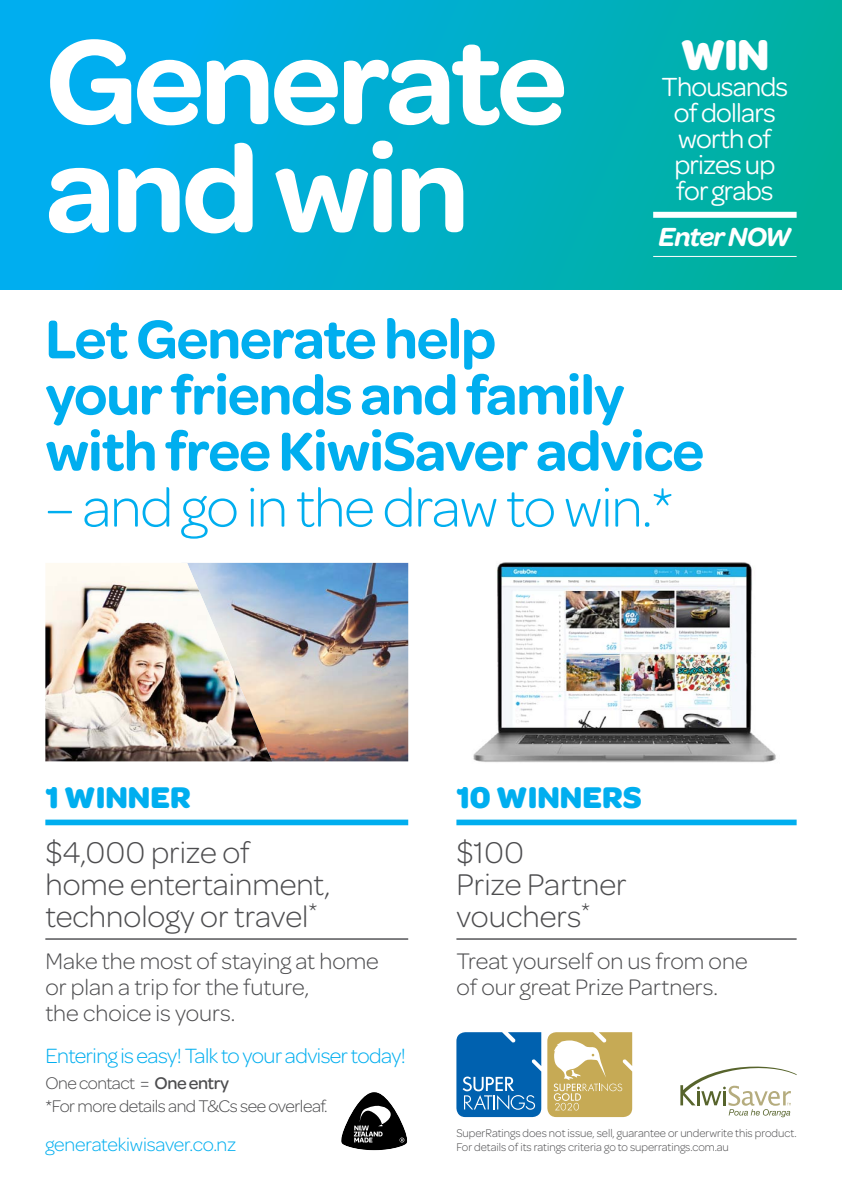
<style>
.page{position:relative;width:842px;height:1191px;background:#fff}
.page>*{position:absolute;margin:0;border:0;box-sizing:border-box;transform-origin:0 0}
.t1{font:600 128px/108px "Omnes";letter-spacing:-.03em;color:#fff}
.t2{font:600 58px/56px "Omnes";letter-spacing:-.02em;color:#00aeef}
.t3{font:300 58px "Omnes";letter-spacing:-.02em;color:#00aeef}
.t4{font:700 46px "Omnes";color:#fff}
.t5{font:300 32px/32px "Omnes";color:#4d4d4f}
.t6{font:700 32px "Omnes";color:#00aeef}
.t7{font:28px/26px "Omnes";letter-spacing:-.03em;color:#fff;text-align:center}
.t8{font:italic 600 28px "Omnes";letter-spacing:-.035em;color:#fff}
.t9{font:300 24px/26px "Omnes";color:#4d4d4f}
.t10{font:300 22px "Omnes";letter-spacing:-.025em;color:#00aeef}
.t11{font:300 20px "Omnes";letter-spacing:-.01em;color:#00aeef}
.t12{font:300 18px/22.8px "Omnes";letter-spacing:-.025em;color:#4d4d4f}
.t13{font:300 12px/14px "Omnes";color:#4d4d4f}
.s1{font-weight:500}
</style>
<div class="page">
<div style="left:0;top:0;width:842px;height:289px;background:linear-gradient(to right,#00adfa,#00b09b)"></div>
<div style="left:45px;top:819px;width:363px;height:6px;background:#00aeef"></div>
<hr style="left:45px;top:938px;width:363px;height:1px;background:#4d4d4f">
<img style="left:272px;top:563px;width:136px;height:198px">
<div style="left:456px;top:819px;width:341px;height:6px;background:#00aeef"></div>
<hr style="left:456px;top:938px;width:341px;height:1px;background:#4d4d4f">
<div style="left:653px;top:212px;width:144px;height:6px;background:#fff"></div>
<hr style="left:653px;top:256px;width:144px;height:1px;background:#fff">
<img style="left:473px;top:562px;width:303px;height:201px">
<img style="left:45px;top:563px;width:227px;height:198px">
<svg style="left:341px;top:1092px;width:67px;height:59px"></svg>
<svg style="left:680px;top:1066px;width:117px;height:51px"></svg>
<svg style="left:456px;top:1032px;width:85px;height:85px;background:#1a71b7"></svg>
<svg style="left:547px;top:1032px;width:85px;height:85px;background:#d1bb77"></svg>
<svg style="left:573px;top:1102px;width:6px;height:8px"></svg>
<h1 class="t1" style="left:45px;top:27px;width:523px">Generate and win</h1>
<h3 class="t4" style="left:680px;top:28px;width:30px">WIN</h3>
<h3 class="t7" style="left:661px;top:73px;width:128px">Thousands of dollars worth of prizes up for grabs</h3>
<h3 class="t8" style="left:658px;top:221px;width:134px">Enter NOW</h3>
<h2 class="t2" style="left:45px;top:311px;width:660px">Let Generate help<br>your friends and family with free KiwiSaver advice</h2>
<h2 class="t3" style="left:45px;top:475px;width:629px">– and go in the draw to win.*</h2>
<h3 class="t6" style="left:45px;top:779px;width:147px">1 WINNER</h3>
<h3 class="t5" style="left:45px;top:836px;width:287px">$4,000 prize of home entertainment, technology or travel<sup>*</sup></h3>
<h3 class="t9" style="left:45px;top:947px;width:335px">Make the most of staying at home or plan a trip for the future,<br>the choice is yours.</h3>
<h3 class="t10" style="left:45px;top:1043px;width:362px">Entering is easy! Talk to your adviser today!</h3>
<h3 class="t12" style="left:45px;top:1071px;width:284px">One contact = <span class="s1">One entry<br></span>*For more details and T&amp;Cs see overleaf.</h3>
<h3 class="t11" style="left:45px;top:1133px;width:193px">generatekiwisaver.co.nz</h3>
<h3 class="t6" style="left:456px;top:779px;width:187px">10 WINNERS</h3>
<h3 class="t5" style="left:456px;top:836px;width:172px">$100<br>Prize Partner vouchers<sup>*</sup></h3>
<h3 class="t9" style="left:456px;top:947px;width:293px">Treat yourself on us from one of our great Prize Partners.</h3>
<p class="t13" style="left:456px;top:1126px;width:342px">SuperRatings does not issue, sell, guarantee or underwrite this product.<br>For details of its ratings criteria go to superratings.com.au</p>
</div>
